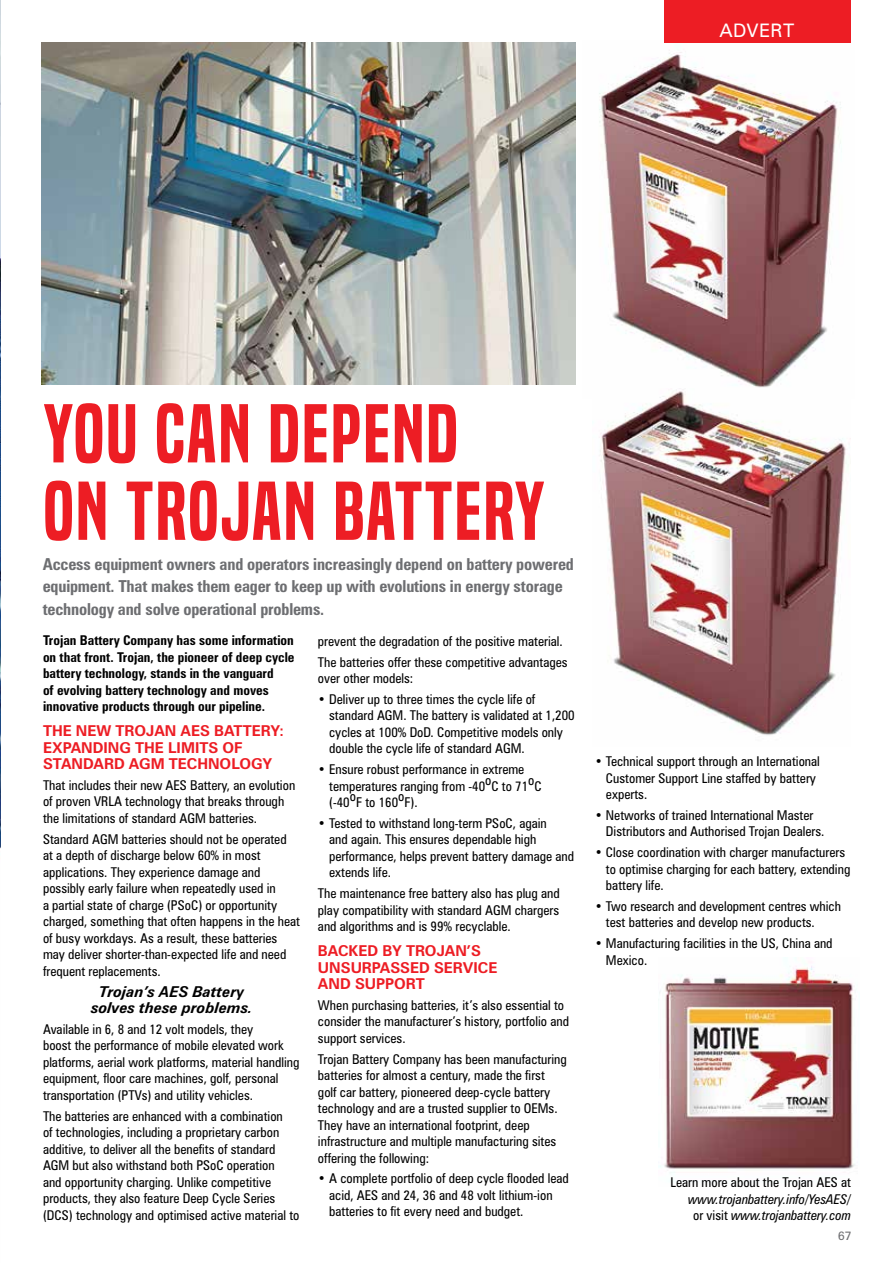
<style>
.page{position:relative;width:893px;height:1263px;background:#fff}
.page>*{position:absolute;margin:0;border:0;box-sizing:border-box;transform-origin:0 0}
.t1{font:76.95px/77.4px "Built Titling Sb";letter-spacing:.03em;color:#ed1d24}
.t2{font:18.6px "Zurich BT";color:#fff}
.t3{font:700 condensed 16.5px/22.5px "Zurich BT";letter-spacing:-.01em;color:#6d6e71}
.t4{font:700 15px/16.5px "Zurich BT";color:#ed1d24}
.t5{font:italic 700 15px/16.5px "Zurich BT";color:#000;text-align:center}
.t6{font:condensed 13.5px/16.5px "Zurich BT";color:#000}
.t7{font:700 condensed 13.5px/16.5px "Zurich BT";color:#000}
.t8{font:italic condensed 13.5px/16.5px "Zurich BT";color:#000;text-align:center}
.t9{font:12px "Zurich BT";color:#6d6e71}
.s1{font-style:normal}
</style>
<div class="page">
<img style="left:659px;top:966px;width:196px;height:207px">
<img style="left:599px;top:42px;width:252px;height:346px">
<div style="left:664px;top:0;width:187px;height:42px;background:#ed1d24"></div>
<img style="left:600px;top:391px;width:246px;height:344px">
<img style="left:42px;top:42px;width:534px;height:342px">
<img style="left:0;top:0;width:1px;height:849px">
<h2 class="t2" style="left:719px;top:19px;width:40px">ADVERT</h2>
<h1 class="t1" style="left:44px;top:396px;width:502px">YOU CAN DEPEND<br>ON TROJAN BATTERY</h1>
<p class="t3" style="left:43px;top:552px;width:533px">Access equipment owners and operators increasingly depend on battery powered equipment. That makes them eager to keep up with evolutions in energy storage technology and solve operational problems.</p>
<p class="t7" style="left:43px;top:632px;width:253px">Trojan Battery Company has some information on that front. Trojan, the pioneer of deep cycle battery technology, stands in the vanguard<br>of evolving battery technology and moves innovative products through our pipeline.</p>
<p class="t4" style="left:43px;top:722px;width:243px">THE NEW TROJAN AES BATTERY:<br>EXPANDING THE LIMITS OF<br>STANDARD AGM</p>
<p class="t4" style="left:169px;top:755px;width:105px">TECHNOLOGY</p>
<p class="t6" style="left:43px;top:777px;width:254px">That includes their new AES Battery, an evolution of proven VRLA technology that breaks through the limitations of standard AGM batteries.</p>
<p class="t6" style="left:43px;top:830px;width:259px">Standard AGM batteries should not be operated<br>at a depth of discharge below 60% in most applications. They experience damage and possibly early failure when repeatedly used in<br>a partial state of charge (PSoC) or opportunity charged, something that often happens in the heat of busy workdays. As a result, these batteries may deliver shorter-than-expected life and need frequent replacements.</p>
<p class="t5" style="left:91px;top:983px;width:163px">Trojan’s AES Battery solves these problems.</p>
<p class="t6" style="left:43px;top:1020px;width:258px">Available in 6, 8 and 12 volt models, they<br>boost the performance of mobile elevated work platforms, aerial work platforms, material handling equipment, floor care machines, golf, personal transportation (PTVs) and utility vehicles.</p>
<p class="t6" style="left:43px;top:1107px;width:258px">The batteries are enhanced with a combination<br>of technologies, including a proprietary carbon additive, to deliver all the benefits of standard AGM but also withstand both PSoC operation<br>and opportunity charging. Unlike competitive products, they also feature Deep Cycle Series (DCS) technology and optimised active material to</p>
<p class="t6" style="left:318px;top:630px;width:251px;line-height:20.7px">prevent the degradation of the positive material.<br>The batteries offer these competitive advantages</p>
<p class="t6" style="left:318px;top:670px;width:97px">over other models:</p>
<p class="t6" style="left:329px;top:691px;width:247px;text-indent:-11px">• Deliver up to three times the cycle life of standard AGM. The battery is validated at 1,200 cycles at 100% DoD. Competitive models only double the cycle life of standard AGM.</p>
<p class="t6" style="left:329px;top:761px;width:214px;text-indent:-11px">• Ensure robust performance in extreme temperatures ranging from -40oC to 71oC (-40oF to 160oF).</p>
<p class="t6" style="left:329px;top:814px;width:246px;text-indent:-11px">• Tested to withstand long-term PSoC, again<br>and again. This ensures dependable high performance, helps prevent battery damage and extends life.</p>
<p class="t6" style="left:318px;top:885px;width:243px;text-align:justify">The maintenance free battery also has plug and play compatibility with standard AGM chargers and algorithms and is 99% recyclable.</p>
<p class="t4" style="left:318px;top:942px;width:162px">BACKED BY TROJAN’S<br>UNSURPASSE</p>
<p class="t6" style="left:606px;top:753px;width:215px;text-indent:-11px">• Technical support through an International<br>Customer Support Line staffed by battery experts.</p>
<p class="t6" style="left:606px;top:807px;width:220px;text-indent:-11px">• Networks of trained International Master<br>Distributors and Authorised Trojan Dealers.</p>
<p class="t6" style="left:606px;top:844px;width:246px;text-indent:-11px">• Close coordination with charger manufacturers to optimise charging for each battery, extending battery life.</p>
<p class="t6" style="left:606px;top:898px;width:237px;text-indent:-11px">• Two research and development centres which test batteries and develop new products.</p>
<p class="t6" style="left:606px;top:935px;width:228px;text-indent:-11px">• Manufacturing facilities in the US, China and<br>Mexico.</p>
<p class="t4" style="left:318px;top:959px;width:179px;text-indent:101px">D SERVICE<br>AND SUPPORT</p>
<p class="t6" style="left:318px;top:997px;width:253px">When purchasing batteries, it’s also essential to consider the manufacturer’s history, portfolio and support services.</p>
<p class="t6" style="left:318px;top:1050px;width:250px">Trojan Battery Company has been manufacturing batteries for almost a century, made the first golf car battery, pioneered deep-cycle battery technology and are a trusted supplier to OEMs.<br>They have an international footprint, deep infrastructure and multiple manufacturing sites offering the following:</p>
<p class="t6" style="left:329px;top:1170px;width:241px;text-indent:-11px">• A complete portfolio of deep cycle flooded lead acid, AES and 24, 36 and 48 volt lithium-ion batteries to fit every need and budget.</p>
<p class="t6" style="left:670px;top:1174px;width:182px">Learn more about the Trojan AES at</p>
<p class="t8" style="left:688px;top:1191px;width:164px">www.trojanbattery.info/YesAES/ <span class="s1">or visit</span> www.trojanbattery.com</p>
<p class="t9" style="left:838px;top:1229px;width:15px">67</p>
</div>
